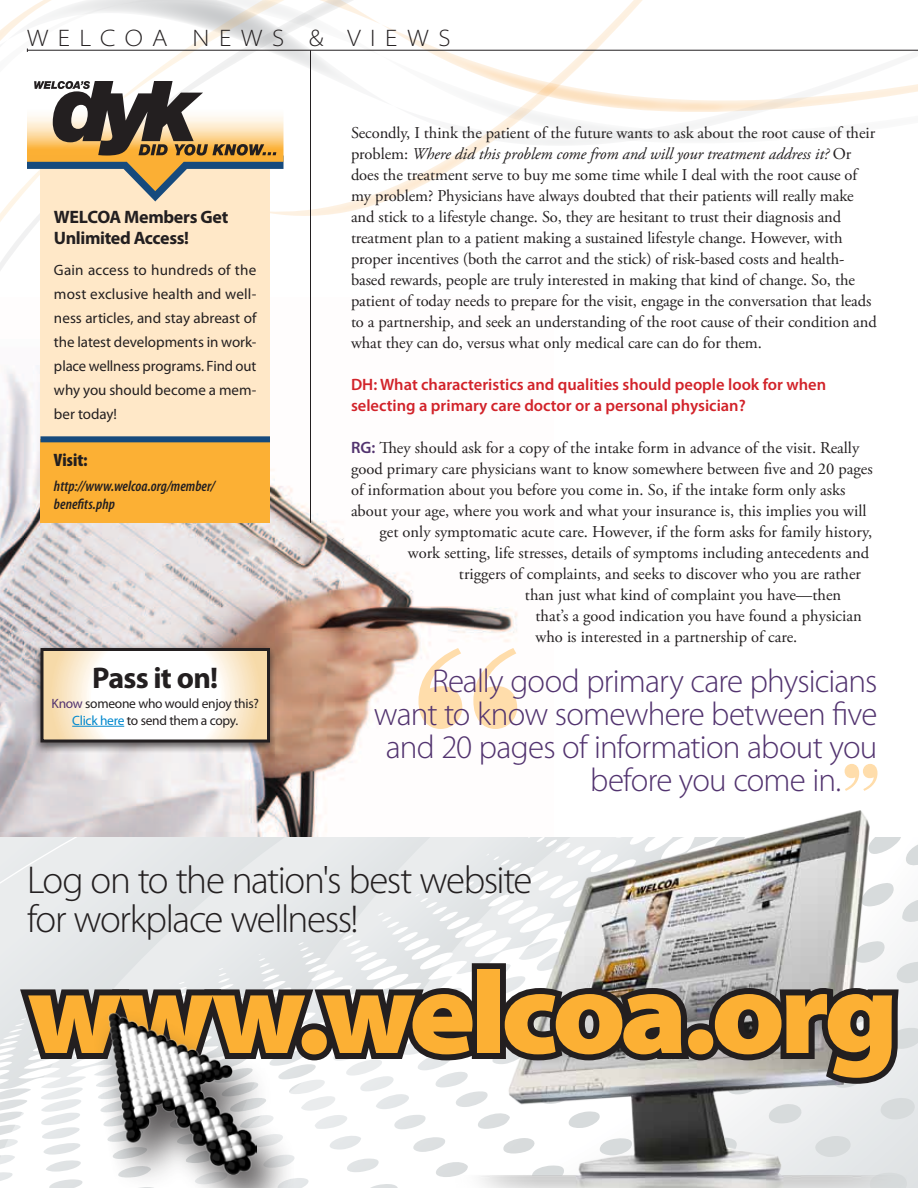
<style>
.page{position:relative;width:918px;height:1188px;background:#fff}
.page>*{position:absolute;margin:0;border:0;box-sizing:border-box;transform-origin:0 0}
.t1{font:900 semi-expanded 117px "Myriad Pro";letter-spacing:-.05em;color:#fcb034}
.t2{font:300 39px/39px "Myriad Pro";letter-spacing:-.035em;color:#231f20}
.t3{font:300 33px "Myriad Pro";letter-spacing:-.025em;color:#52336f}
.t4{font:700 30px "Myriad Pro";letter-spacing:-.03em;color:#231f20}
.t5{font:300 semi-expanded 24px "Myriad Pro";letter-spacing:.4em;color:#231f20}
.t6{font:700 18px/21.6px "Myriad Pro";letter-spacing:-.02em;color:#231f20}
.t7{font:900 condensed 18px "Myriad Pro";letter-spacing:.005em;color:#231f20}
.t8{font:16.5px/21px "Adobe Garamond Pro";letter-spacing:-.005em;color:#231f20}
.t9{font:600 16.5px/21px "Myriad Pro";color:#d2232a}
.t10{font:15px/24px "Myriad Pro";letter-spacing:-.005em;color:#231f20;text-align:justify}
.t11{font:italic 600 condensed 15px/18px "Myriad Pro";letter-spacing:.005em;color:#231f20}
.t12{font:13.5px/16.5px "Myriad Pro";letter-spacing:-.02em;color:#231f20;text-align:center}
.s1{color:#52336f}
.s2{color:#0088ce}
.s3{font-style:italic}
.s4{font-family:"Myriad Pro";font-weight:600;color:#52336f}
</style>
<div class="page">
<svg style="left:0;top:0;width:135px;height:271px"></svg>
<svg style="left:135px;top:0;width:782px;height:216px"></svg>
<hr style="left:27px;top:50px;width:891px;height:1px;background:#231f20">
<img style="left:0;top:365px;width:518px;height:472px">
<hr style="left:310px;top:50px;width:1px;height:473px;background:#231f20">
<svg style="left:418px;top:648px;width:99px;height:81px"></svg>
<svg style="left:845px;top:764px;width:33px;height:27px"></svg>
<div style="left:32px;top:643px;width:246px;height:111px;background:#231f20;opacity:.75"></div>
<svg style="left:44px;top:652px;width:222px;height:86px"></svg>
<hr style="left:72px;top:726px;width:52px;height:1px;background:#0088ce">
<div style="left:40px;top:648px;width:230px;height:94px;border:3px solid #231f20"></div>
<div style="left:40px;top:155px;width:230px;height:284px;background:#ffe8c8"></div>
<div style="left:40px;top:439px;width:230px;height:84px;background:#fcb034"></div>
<div style="left:40px;top:436px;width:230px;height:6px;background:#164a7d"></div>
<svg style="left:27px;top:81px;width:257px;height:120px"></svg>
<svg style="left:0;top:892px;width:210px;height:296px"></svg>
<svg style="left:170px;top:898px;width:748px;height:290px"></svg>
<div style="left:0;top:837px;width:456px;height:55px;background:#e8ebec"></div>
<svg style="left:911px;top:844px;width:7px;height:22px"></svg>
<img style="left:456px;top:810px;width:455px;height:378px">
<svg style="left:13px;top:980px;width:472px;height:86px;background:#767576"></svg>
<div style="left:472px;top:963px;width:34px;height:96px;border:12px solid #231f20"></div>
<svg style="left:493px;top:982px;width:204px;height:84px;background:#5e5b5c"></svg>
<div style="left:682px;top:1023px;width:37px;height:37px;border:12px solid #231f20;border-radius:50%"></div>
<svg style="left:703px;top:982px;width:204px;height:108px;background:#6f6e6e"></svg>
<div style="left:89px;top:1004px;width:205px;height:184px;background:#231f20;opacity:.75"></div>
<img style="left:108px;top:1012px;width:149px;height:162px">
<h3 class="t5" style="left:27px;top:24px;width:425px">WELCOA NEWS &amp; VIEWS</h3>
<p class="t6" style="left:54px;top:205px;width:176px">WELCOA Members Get<br>Unlimited Access!</p>
<p class="t10" style="left:54px;top:258px;width:204px">Gain access to hundreds of the most exclusive health and well&shy;ness articles, and stay abreast of the latest developments in work&shy;place wellness programs. Find out why you should become a mem&shy;ber today!</p>
<p class="t7" style="left:54px;top:450px;width:35px">Visit:</p>
<p class="t11" style="left:54px;top:477px;width:163px">http://www.welcoa.org/member/ benefits.php</p>
<h3 class="t4" style="left:92px;top:658px;width:128px">Pass it on!</h3>
<p class="t12" style="left:52px;top:695px;width:209px"><span class="s1">Know</span> someone who would enjoy this?<br><span class="s2">Click here</span> to send them a copy.</p>
<p class="t8" style="left:351px;top:123px;width:527px">Secondly, I think the patient of the future wants to ask about the root cause of their problem: <span class="s3">Where did this problem come from and will your treatment address it?</span> Or does the treatment serve to buy me some time while I deal with the root cause of my problem? Physicians have always doubted that their patients will really make and stick to a lifestyle change. So, they are hesitant to trust their diagnosis and treatment plan to a patient making a sustained lifestyle change. However, with proper incentives (both the carrot and the stick) of risk-based costs and health&shy;based rewards, people are truly interested in making that kind of change. So, the patient of today needs to prepare for the visit, engage in the conversation that leads to a partnership, and seek an understanding of the root cause of their condition and what they can do, versus what only medical care can do for them.</p>
<p class="t9" style="left:351px;top:374px;width:477px">DH: What characteristics and qualities should people look for when selecting a primary care doctor or a personal physician?</p>
<p class="t8" style="left:351px;top:438px;width:510px"><span class="s4">RG:</span> They should ask for a copy of the intake form in advance of the visit. Really</p>
<p class="t8" style="left:351px;top:459px;width:523px">good primary care physicians want to know somewhere between five and 20 pages</p>
<p class="t8" style="left:351px;top:480px;width:496px">of information about you before you come in. So, if the intake form only asks</p>
<p class="t8" style="left:351px;top:501px;width:517px">about your age, where you work and what your insurance is, this implies you will</p>
<p class="t8" style="left:379px;top:522px;width:494px">get only symptomatic acute care. However, if the form asks for family history,</p>
<p class="t8" style="left:408px;top:543px;width:463px">work setting, life stresses, details of symptoms including antecedents and</p>
<p class="t8" style="left:459px;top:564px;width:404px">triggers of complaints, and seeks to discover who you are rather</p>
<p class="t8" style="left:525px;top:585px;width:318px">than just what kind of complaint you have—then</p>
<p class="t8" style="left:535px;top:606px;width:328px">that’s a good indication you have found a physician</p>
<p class="t8" style="left:535px;top:627px;width:263px">who is interested in a partnership of care.</p>
<h3 class="t3" style="left:432px;top:663px;width:447px">Really good primary care physicians</h3>
<h3 class="t3" style="left:374px;top:696px;width:505px">want to know somewhere between five</h3>
<h3 class="t3" style="left:386px;top:729px;width:493px">and 20 pages of information about you</h3>
<h3 class="t3" style="left:590px;top:762px;width:253px">before you come in.</h3>
<h2 class="t2" style="left:27px;top:861px;width:507px">Log on to the nation's best website for workplace wellness!</h2>
<h1 class="t1" style="left:27px;top:946px;width:873px">www.welcoa.org</h1>
</div>
